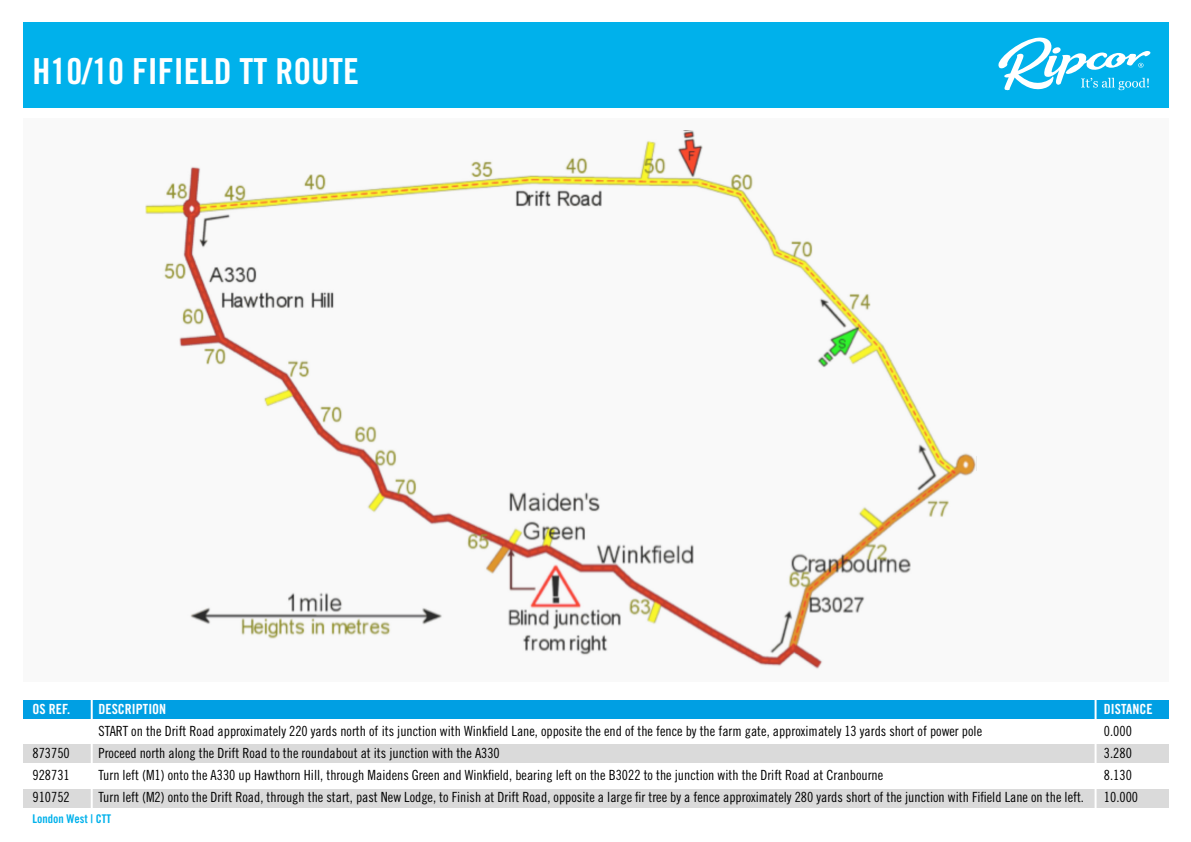
<style>
.page{position:relative;width:1191px;height:842px;background:#fff}
.page>*{position:absolute;margin:0;border:0;box-sizing:border-box;transform-origin:0 0}
.t1{font:35.8px "Trade Gothic Bold Cond Twenty";color:#fff}
.t2{font:14px "Trade Gothic Cond Eighteen";color:#000}
.t3{font:14px "Trade Gothic Bold Cond Twenty";color:#fff}
.t4{font:12px "Trade Gothic Bold Cond Twenty";color:#00b1eb}
</style>
<div class="page">
<div style="left:23px;top:700px;width:1145px;height:18px;background:#009fe3"></div>
<div style="left:23px;top:744px;width:1145px;height:19px;background:#dadada"></div>
<div style="left:23px;top:789px;width:1145px;height:18px;background:#dadada"></div>
<div style="left:23px;top:23px;width:1145px;height:85px;background:#00b1eb"></div>
<svg style="left:998px;top:38px;width:152px;height:52px"></svg>
<svg style="left:145px;top:130px;width:832px;height:539px"></svg>
<hr style="left:91px;top:693px;width:2px;height:118px;background:#fff">
<hr style="left:1094px;top:693px;width:2px;height:118px;background:#fff">
<h1 class="t1" style="left:33px;top:49px;width:328px">H10/10 FIFIELD TT ROUTE</h1>
<p class="t3" style="left:33px;top:700px;width:39px">OS REF.</p>
<p class="t3" style="left:99px;top:700px;width:69px">DESCRIPTION</p>
<p class="t3" style="left:1104px;top:700px;width:50px">DISTANCE</p>
<p class="t2" style="left:99px;top:723px;width:885px">START on the Drift Road approximately 220 yards north of its junction with Winkfield Lane, opposite the end of the fence by the farm gate, approximately 13 yards short of power pole</p>
<p class="t2" style="left:1104px;top:723px;width:29px">0.000</p>
<p class="t2" style="left:33px;top:745px;width:39px">873750</p>
<p class="t2" style="left:99px;top:745px;width:403px">Proceed north along the Drift Road to the roundabout at its junction with the A330</p>
<p class="t2" style="left:1104px;top:745px;width:29px">3.280</p>
<p class="t2" style="left:33px;top:767px;width:39px">928731</p>
<p class="t2" style="left:99px;top:767px;width:786px">Turn left (M1) onto the A330 up Hawthorn Hill, through Maidens Green and Winkfield, bearing left on the B3022 to the junction with the Drift Road at Cranbourne</p>
<p class="t2" style="left:1104px;top:767px;width:29px">8.130</p>
<p class="t2" style="left:33px;top:789px;width:39px">910752</p>
<p class="t2" style="left:99px;top:789px;width:987px">Turn left (M2) onto the Drift Road, through the start, past New Lodge, to Finish at Drift Road, opposite a large fir tree by a fence approximately 280 yards short of the junction with Fifield Lane on the left.</p>
<p class="t2" style="left:1104px;top:789px;width:36px">10.000</p>
<p class="t4" style="left:33px;top:811px;width:80px">London West | CTT</p>
</div>
